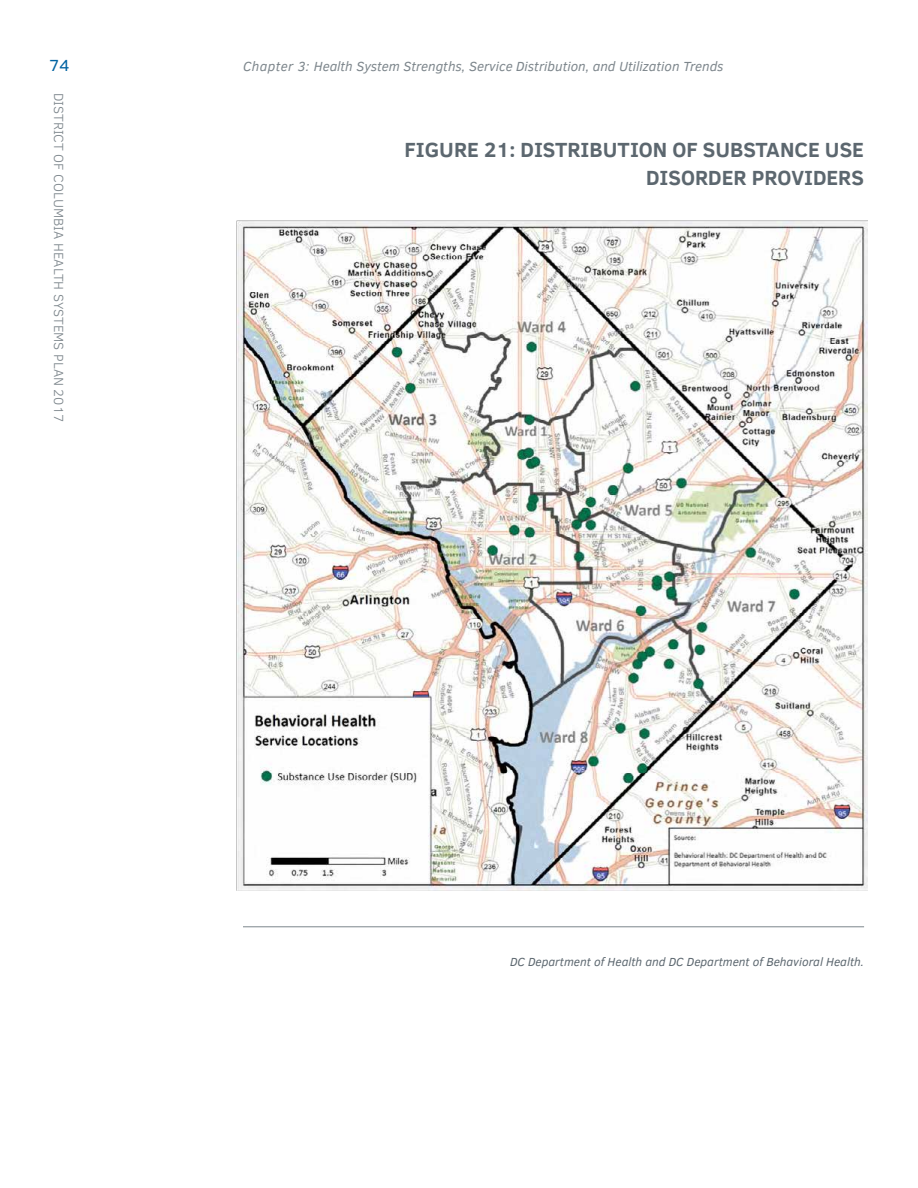
<style>
.page{position:relative;width:918px;height:1188px;background:#fff}
.page>*{position:absolute;margin:0;border:0;box-sizing:border-box;transform-origin:0 0}
.t1{font:700 21px/28px "Clear Sans";color:#5c676f;text-align:right}
.t2{font:16.5px "Clear Sans";color:#0063a2}
.t3{font:italic 13.5px "Clear Sans";color:#7d868c}
.t4{font:300 13.5px "Clear Sans";color:#7d868c}
.t5{font:italic 12px "Clear Sans";color:#5c676f}
</style>
<div class="page">
<img style="left:236px;top:221px;width:632px;height:670px">
<hr style="left:243px;top:926px;width:621px;height:1px;background:#7d868c">
<p class="t2" style="left:49px;top:55px;width:22px">74</p>
<p class="t3" style="left:243px;top:57px;width:482px">Chapter 3: Health System Strengths, Service Distribution, and Utilization Trends</p>
<p class="t4" style="left:68px;top:93px;width:331px;rotate:90deg">DISTRICT OF COLUMBIA HEALTH SYSTEMS PLAN 2017</p>
<h1 class="t1" style="left:405px;top:135px;width:461px">FIGURE 21: DISTRIBUTION OF SUBSTANCE USE<br>DISORDER PROVIDERS</h1>
<p class="t5" style="left:510px;top:953px;width:356px">DC Department of Health and DC Department of Behavioral Health.</p>
</div>
